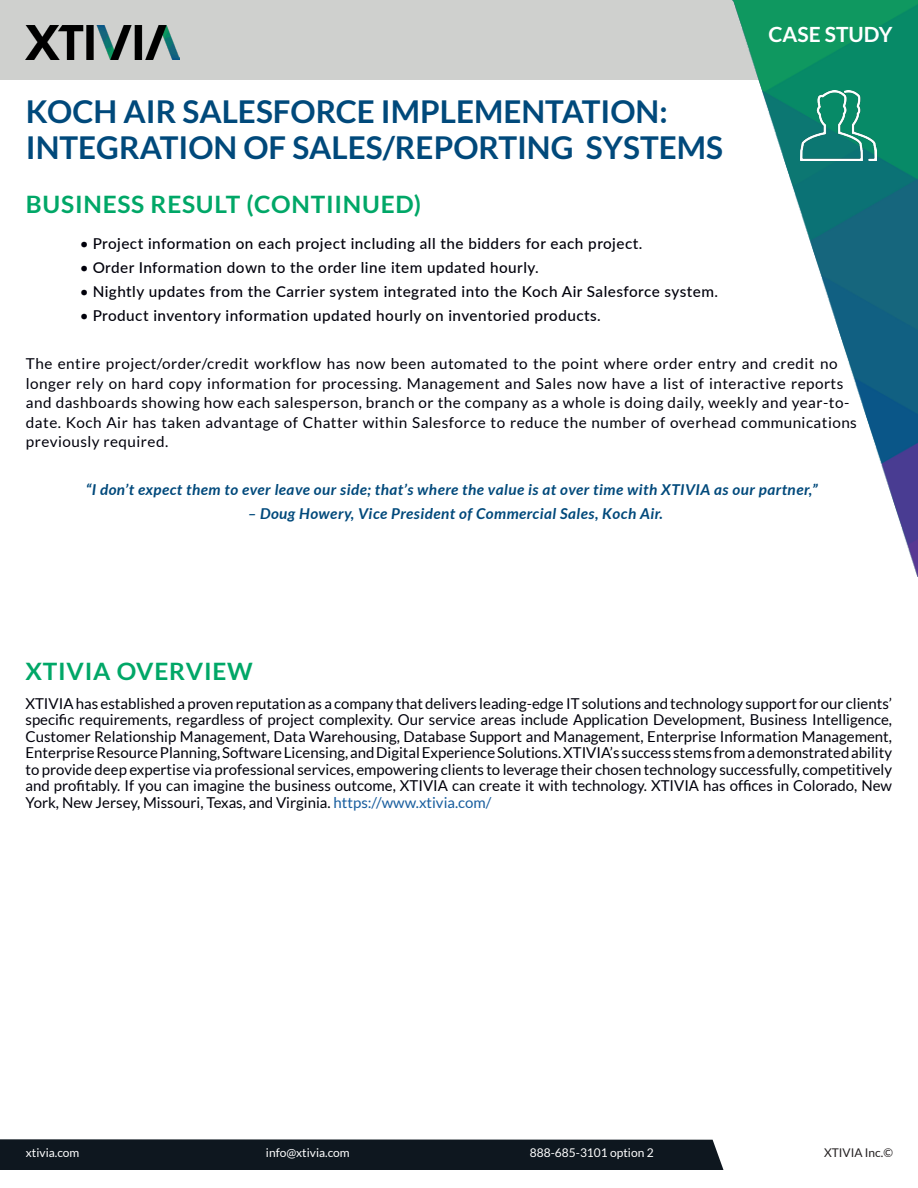
<style>
.page{position:relative;width:918px;height:1188px;background:#fff}
.page>*{position:absolute;margin:0;border:0;box-sizing:border-box;transform-origin:0 0}
.t1{font:700 31.5px/36px "Lato";color:#00497b}
.t2{font:700 24px "Lato";letter-spacing:.03em;color:#00a767}
.t3{font:700 21px "Lato";color:#fff}
.Paragraph_Style_1{font:15px/16.5px "Lato";letter-spacing:.03em;color:#00000b;text-align:justify}
.Paragraph_Style_1-2{font:500 15px "Lato";letter-spacing:.03em;color:#00000b}
.Paragraph_Style_1-3{font:italic 700 15px "Lato";letter-spacing:.03em;color:#00497b}
.t4{font:12px "Lato";color:#fff}
.t5{font:12px "Lato";color:#231f20}
.s1{font-weight:400}
.s2{color:#175d9e}
</style>
<div class="page">
<div style="left:0;top:0;width:918px;height:80px;background:#cfd0ce"></div>
<img style="left:26px;top:26px;width:154px;height:33px">
<div style="left:0;top:1139px;width:724px;height:31px;background:#0e171f"></div>
<img style="left:733px;top:0;width:185px;height:576px">
<img style="left:800px;top:91px;width:76px;height:69px">
<p class="t1" style="left:26px;top:93px;width:699px">KOCH AIR SALESFORCE IMPLEMENTATION:<br>INTEGRATION OF SALES/REPORTING SYSTEMS</p>
<p class="t3" style="left:769px;top:23px;width:125px">CASE STUDY</p>
<p class="t2" style="left:26px;top:191px;width:397px">BUSINESS RESULT (CONTIINUED)</p>
<p class="Paragraph_Style_1-2" style="left:80px;top:233px;width:564px"><span class="s1">•</span> Project information on each project including all the bidders for each project.</p>
<p class="Paragraph_Style_1-2" style="left:80px;top:257px;width:460px"><span class="s1">•</span> Order Information down to the order line item updated hourly.</p>
<p class="Paragraph_Style_1-2" style="left:80px;top:281px;width:640px"><span class="s1">•</span> Nightly updates from the Carrier system integrated into the Koch Air Salesforce system.</p>
<p class="Paragraph_Style_1-2" style="left:80px;top:305px;width:522px"><span class="s1">•</span> Product inventory information updated hourly on inventoried products.</p>
<p class="Paragraph_Style_1" style="left:26px;top:354px;width:833px;line-height:19.5px;text-align:left">The entire project/order/credit workflow has now been automated to the point where order entry and credit no longer rely on hard copy information for processing. Management and Sales now have a list of interactive reports and dashboards showing how each salesperson, branch or the company as a whole is doing daily, weekly and year-to&shy;date. Koch Air has taken advantage of Chatter within Salesforce to reduce the number of overhead communications previously required.</p>
<p class="Paragraph_Style_1-3" style="left:86px;top:481px;width:734px">“I don’t expect them to ever leave our side; that’s where the value is at over time with XTIVIA as our partner,”</p>
<p class="Paragraph_Style_1-3" style="left:248px;top:505px;width:416px">– Doug Howery, Vice President of Commercial Sales, Koch Air.</p>
<p class="t2" style="left:26px;top:658px;width:229px">XTIVIA OVERVIEW</p>
<p class="Paragraph_Style_1" style="left:26px;top:695px;width:868px">XTIVIA has established a proven reputation as a company that delivers leading-edge IT solutions and technology support for our clients’ specific requirements, regardless of project complexity. Our service areas include Application Development, Business Intelligence, Customer Relationship Management, Data Warehousing, Database Support and Management, Enterprise Information Management, Enterprise Resource Planning, Software Licensing, and Digital Experience Solutions. XTIVIA’s success stems from a demonstrated ability to provide deep expertise via professional services, empowering clients to leverage their chosen technology successfully, competitively and profitably. If you can imagine the business outcome, XTIVIA can create it with technology. XTIVIA has offices in Colorado, New York, New Jersey, Missouri, Texas, and Virginia. <span class="s2">https://www.xtivia.com/</span></p>
<p class="t4" style="left:26px;top:1146px;width:55px">xtivia.com</p>
<p class="t4" style="left:266px;top:1146px;width:85px">info@xtivia.com</p>
<p class="t4" style="left:530px;top:1146px;width:125px">888-685-3101 option 2</p>
<p class="t5" style="left:824px;top:1146px;width:70px">XTIVIA Inc.©</p>
</div>
